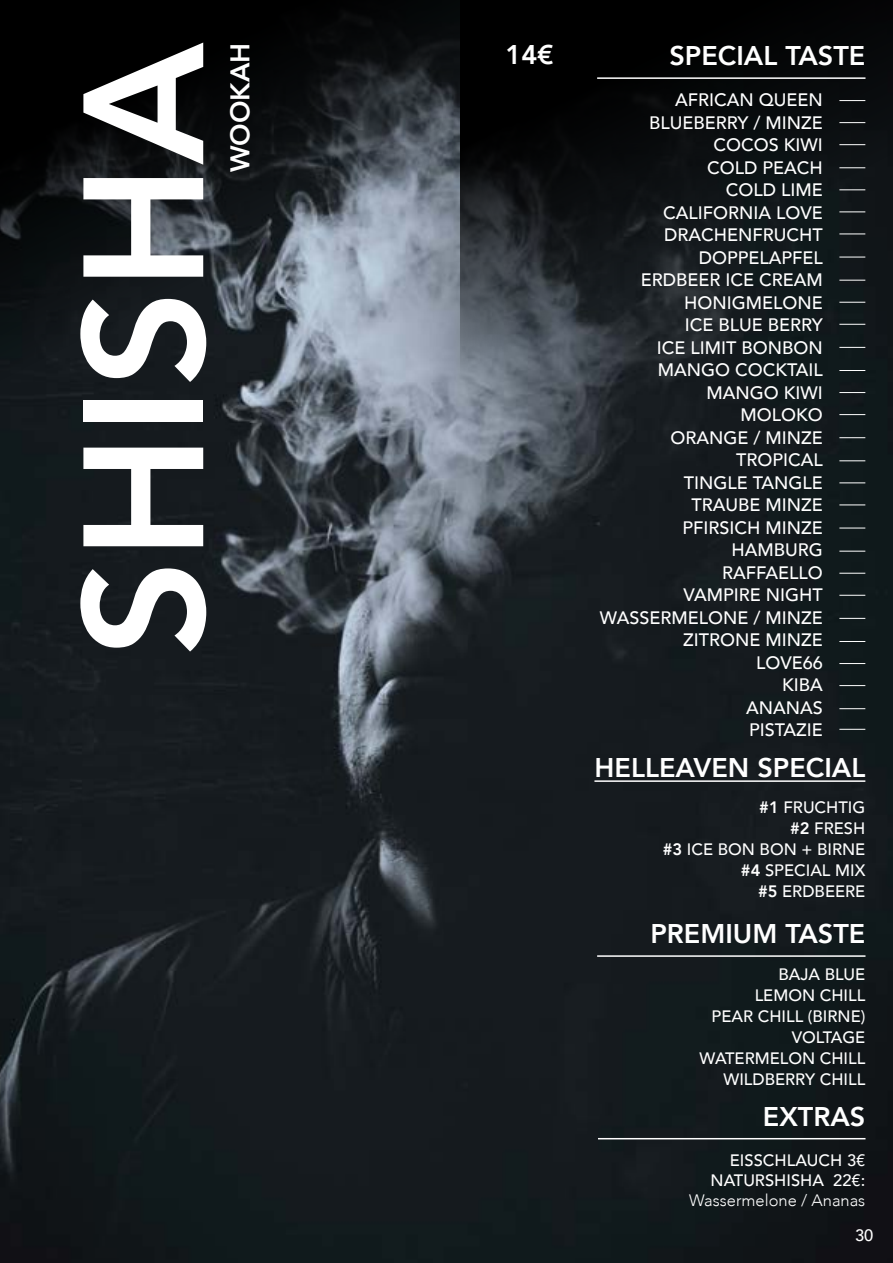
<style>
.page{position:relative;width:893px;height:1263px;background:#fff}
.page>*{position:absolute;margin:0;border:0;box-sizing:border-box;transform-origin:0 0}
.t1{font:800 169.2px "Avenir";color:#fff}
.t2{font:800 27px "Avenir";color:#fff}
.t3{font:500 18px/22.5px "Avenir";color:#fff;text-align:right}
.t4{font:500 16.5px/21px "Avenir";color:#fff;text-align:right}
.t5{font:300 16.5px "Avenir";color:#fff}
.s1{font-weight:800}
</style>
<div class="page">
<img style="left:0;top:0;width:434px;height:1263px">
<img style="left:434px;top:0;width:459px;height:1263px">
<hr style="left:594px;top:780px;width:271px;height:2px;background:#fff">
<hr style="left:597px;top:77px;width:268px;height:2px;background:#fff">
<hr style="left:597px;top:955px;width:268px;height:2px;background:#fff">
<hr style="left:598px;top:1138px;width:267px;height:1px;background:#fff">
<svg style="left:839px;top:100px;width:26px;height:1px"></svg>
<svg style="left:839px;top:189px;width:26px;height:1px"></svg>
<svg style="left:839px;top:280px;width:26px;height:1px"></svg>
<svg style="left:839px;top:370px;width:26px;height:1px"></svg>
<svg style="left:839px;top:460px;width:26px;height:1px"></svg>
<svg style="left:839px;top:551px;width:26px;height:1px"></svg>
<svg style="left:839px;top:641px;width:26px;height:1px"></svg>
<svg style="left:839px;top:144px;width:26px;height:1px"></svg>
<svg style="left:839px;top:234px;width:26px;height:1px"></svg>
<svg style="left:839px;top:324px;width:26px;height:1px"></svg>
<svg style="left:839px;top:414px;width:26px;height:1px"></svg>
<svg style="left:839px;top:504px;width:26px;height:1px"></svg>
<svg style="left:839px;top:595px;width:26px;height:1px"></svg>
<svg style="left:839px;top:685px;width:26px;height:1px"></svg>
<svg style="left:839px;top:122px;width:26px;height:1px"></svg>
<svg style="left:839px;top:211px;width:26px;height:1px"></svg>
<svg style="left:839px;top:302px;width:26px;height:1px"></svg>
<svg style="left:839px;top:392px;width:26px;height:1px"></svg>
<svg style="left:839px;top:482px;width:26px;height:1px"></svg>
<svg style="left:839px;top:573px;width:26px;height:1px"></svg>
<svg style="left:839px;top:663px;width:26px;height:1px"></svg>
<svg style="left:839px;top:167px;width:26px;height:1px"></svg>
<svg style="left:839px;top:257px;width:26px;height:1px"></svg>
<svg style="left:839px;top:347px;width:26px;height:1px"></svg>
<svg style="left:839px;top:437px;width:26px;height:1px"></svg>
<svg style="left:839px;top:528px;width:26px;height:1px"></svg>
<svg style="left:839px;top:618px;width:26px;height:1px"></svg>
<svg style="left:839px;top:708px;width:26px;height:1px"></svg>
<svg style="left:839px;top:729px;width:26px;height:1px"></svg>
<h1 class="t1" style="left:13px;top:657px;width:616px;rotate:-90deg">SHISHA</h1>
<h2 class="t2" style="left:219px;top:172px;width:131px;rotate:-90deg">WOOKAH</h2>
<h2 class="t2" style="left:505px;top:34px;width:50px">14€</h2>
<h2 class="t2" style="left:669px;top:35px;width:197px">SPECIAL TASTE</h2>
<p class="t3" style="left:600px;top:88px;width:224px">AFRICAN QUEEN<br>BLUEBERRY / MINZE<br>COCOS KIWI<br>COLD PEACH<br>COLD LIME<br>CALIFORNIA LOVE<br>DRACHENFRUCHT<br>DOPPELAPFEL<br>ERDBEER ICE CREAM<br>HONIGMELONE<br>ICE BLUE BERRY<br>ICE LIMIT BONBON<br>MANGO COCKTAIL<br>MANGO KIWI<br>MOLOKO<br>ORANGE / MINZE<br>TROPICAL<br>TINGLE TANGLE<br>TRAUBE MINZE<br>PFIRSICH MINZE<br>HAMBURG<br>RAFFAELLO<br>VAMPIRE NIGHT<br>WASSERMELONE / MINZE<br>ZITRONE MINZE<br>LOVE66<br>KIBA<br>ANANAS<br>PISTAZIE</p>
<h2 class="t2" style="left:594px;top:746px;width:272px">HELLEAVEN SPECIAL</h2>
<p class="t4" style="left:663px;top:795px;width:204px"><span class="s1">#1</span> FRUCHTIG<br><span class="s1">#2</span> FRESH<br><span class="s1">#3</span> ICE BON BON + BIRNE <span class="s1">#4</span> SPECIAL MIX<br><span class="s1">#5</span> ERDBEERE</p>
<h2 class="t2" style="left:650px;top:913px;width:216px">PREMIUM TASTE</h2>
<p class="t4" style="left:699px;top:962px;width:167px">BAJA BLUE<br>LEMON CHILL<br>PEAR CHILL (BIRNE)<br>VOLTAGE<br>WATERMELON CHILL<br>WILDBERRY CHILL</p>
<h2 class="t2" style="left:763px;top:1096px;width:104px">EXTRAS</h2>
<p class="t4" style="left:711px;top:1150px;width:156px;line-height:19.8px">EISSCHLAUCH 3€<br>NATURSHISHA 22€:</p>
<p class="t5" style="left:689px;top:1190px;width:178px">Wassermelone / Ananas</p>
<p class="t4" style="left:855px;top:1224px;width:20px">30</p>
</div>
